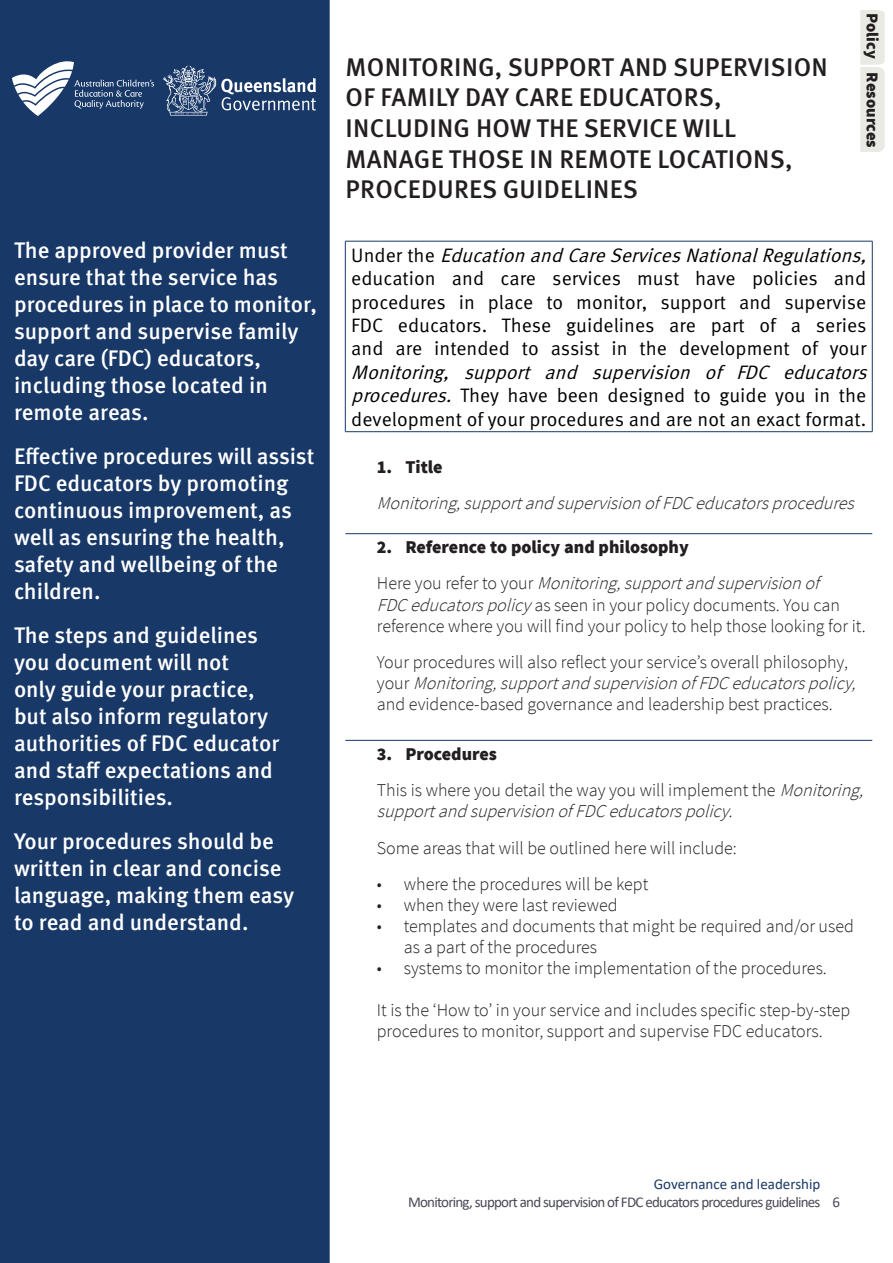
<style>
.page{position:relative;width:893px;height:1263px;background:#fff}
.page>*{position:absolute;margin:0;border:0;box-sizing:border-box;transform-origin:0 0}
.Resources_Links_text{font:500 25.5px/30.6px "Meta Pro";letter-spacing:.01em;color:#231f20}
.Side_Panel_Hd{font:500 22.5px/27px "Meta Pro";color:#fff}
.t1{font:19.5px/23.4px "Meta Pro";color:#000}
.List_Paragraph{font:300 18px/21px "Source Sans Pro";color:#231f20}
.List_Paragraph-2{font:italic 300 18px/21px "Source Sans Pro";color:#231f20}
.List_Paragraph-3{font:900 18px "Source Sans Pro";color:#231f20}
.List_Paragraph-4{font:900 16.5px "Source Sans Pro";color:#231f20}
.t2{font:15px "Calibri";letter-spacing:-.05em;color:#494a56}
.t3{font:15px "Calibri";color:#183868}
.s1{font-style:italic}
.s2{font-style:normal}
</style>
<div class="page">
<div style="left:0;top:0;width:330px;height:1263px;background:#183868"></div>
<img style="left:860px;top:11px;width:1px;height:54px">
<div style="left:861px;top:71px;width:24px;height:81px;background:#e9eae4"></div>
<svg style="left:861px;top:10px;width:24px;height:58px"></svg>
<svg style="left:163px;top:66px;width:153px;height:50px;background:#476086"></svg>
<svg style="left:12px;top:58px;width:142px;height:58px"></svg>
<hr style="left:345px;top:533px;width:527px;height:1px;background:#183868">
<hr style="left:345px;top:740px;width:527px;height:1px;background:#183868">
<hr style="left:345px;top:241px;width:527px;height:1px;background:#183868">
<hr style="left:345px;top:241px;width:1px;height:190px;background:#183868">
<hr style="left:872px;top:241px;width:1px;height:190px;background:#183868">
<hr style="left:345px;top:431px;width:527px;height:1px;background:#183868">
<p class="Side_Panel_Hd" style="left:14px;top:237px;width:305px">The approved provider must ensure that the service has procedures in place to monitor, support and supervise family day care (FDC) educators, including those located in remote areas.</p>
<p class="Side_Panel_Hd" style="left:14px;top:443px;width:302px">Effective procedures will assist<br>FDC educators by promoting continuous improvement, as well as ensuring the health, safety and wellbeing of the children.</p>
<p class="Side_Panel_Hd" style="left:14px;top:622px;width:267px">The steps and guidelines you document will not<br>only guide your practice, but also inform regulatory authorities of FDC educator and staff expectations and responsibilities.</p>
<p class="Side_Panel_Hd" style="left:14px;top:828px;width:282px">Your procedures should be written in clear and concise language, making them easy to read and understand.</p>
<p class="Resources_Links_text" style="left:346px;top:52px;width:484px">MONITORING, SUPPORT AND SUPERVISION<br>OF FAMILY DAY CARE EDUCATORS,<br>INCLUDING HOW THE SERVICE WILL<br>MANAGE THOSE IN REMOTE LOCATIONS,<br>PROCEDURES GUIDELINES</p>
<p class="List_Paragraph-4" style="left:883px;top:13px;width:47px;rotate:90deg">Policy</p>
<p class="List_Paragraph-4" style="left:883px;top:72px;width:77px;rotate:90deg">Resources</p>
<p class="t1" style="left:351px;top:244px;width:524px">U n d e r t h e <span class="s1">EducationandCareServicesNationalRegulations, </span>education and care services must have policies and procedures in place to monitor, support and supervise FDC educators. These guidelines are part of a series and are intended to assist in the development of your <span class="s1">Monitoring, support and supervision of FDC educators procedures.</span> They have been designed to guide you in the development of your procedures and are not an exact format.</p>
<p class="List_Paragraph-3" style="left:377px;top:455px;width:67px">1. Title</p>
<p class="List_Paragraph-2" style="left:377px;top:493px;width:484px">Monitoring,supportandsupervisionofFDCeducatorsprocedures</p>
<p class="List_Paragraph-3" style="left:377px;top:535px;width:314px">2. Reference to policy and philosophy</p>
<p class="List_Paragraph" style="left:377px;top:573px;width:490px">H e r e y o u r e fe r t o y o u r <span class="s1">Monitoring,supportandsupervisionof<br>FDCeducatorspolicy</span>as seen in your policy documents. You can reference where you will find your policy to help those looking for it.</p>
<p class="List_Paragraph" style="left:377px;top:651px;width:486px">Your procedures will also reflect your service’s overall philosophy,<br>y o u r <span class="s1">Monitoring,supportandsupervisionofFDCeducatorspolicy, </span>and evidence-based governance and leadership best practices.</p>
<p class="List_Paragraph-3" style="left:377px;top:742px;width:122px">3. Procedures</p>
<p class="List_Paragraph-2" style="left:377px;top:780px;width:493px"><span class="s2">This is where you detail the way you will implement the</span> Monitoring, supportandsupervisionofFDCeducatorspolicy.</p>
<p class="List_Paragraph" style="left:377px;top:838px;width:361px">Some areas that will be outlined here will include:</p>
<p class="List_Paragraph" style="left:377px;top:874px;width:273px">• where the procedures will be kept</p>
<p class="List_Paragraph" style="left:377px;top:895px;width:242px">• when they were last reviewed</p>
<p class="List_Paragraph" style="left:404px;top:916px;width:452px;text-indent:-27px">• templates and documents that might be required and/or used as a part of the procedures</p>
<p class="List_Paragraph" style="left:377px;top:958px;width:452px">• systems to monitor the implementation of the procedures.</p>
<p class="List_Paragraph" style="left:377px;top:1000px;width:475px">It is the ‘How to’ in your service and includes specific step-by-step procedures to monitor, support and supervise FDC educators.</p>
<p class="t3" style="left:654px;top:1173px;width:168px">Governance and leadership</p>
<p class="t2" style="left:408px;top:1191px;width:414px">Monitoring, support and supervision of FDC educators procedures guidelines</p>
<p class="t2" style="left:833px;top:1192px;width:9px">6</p>
</div>
